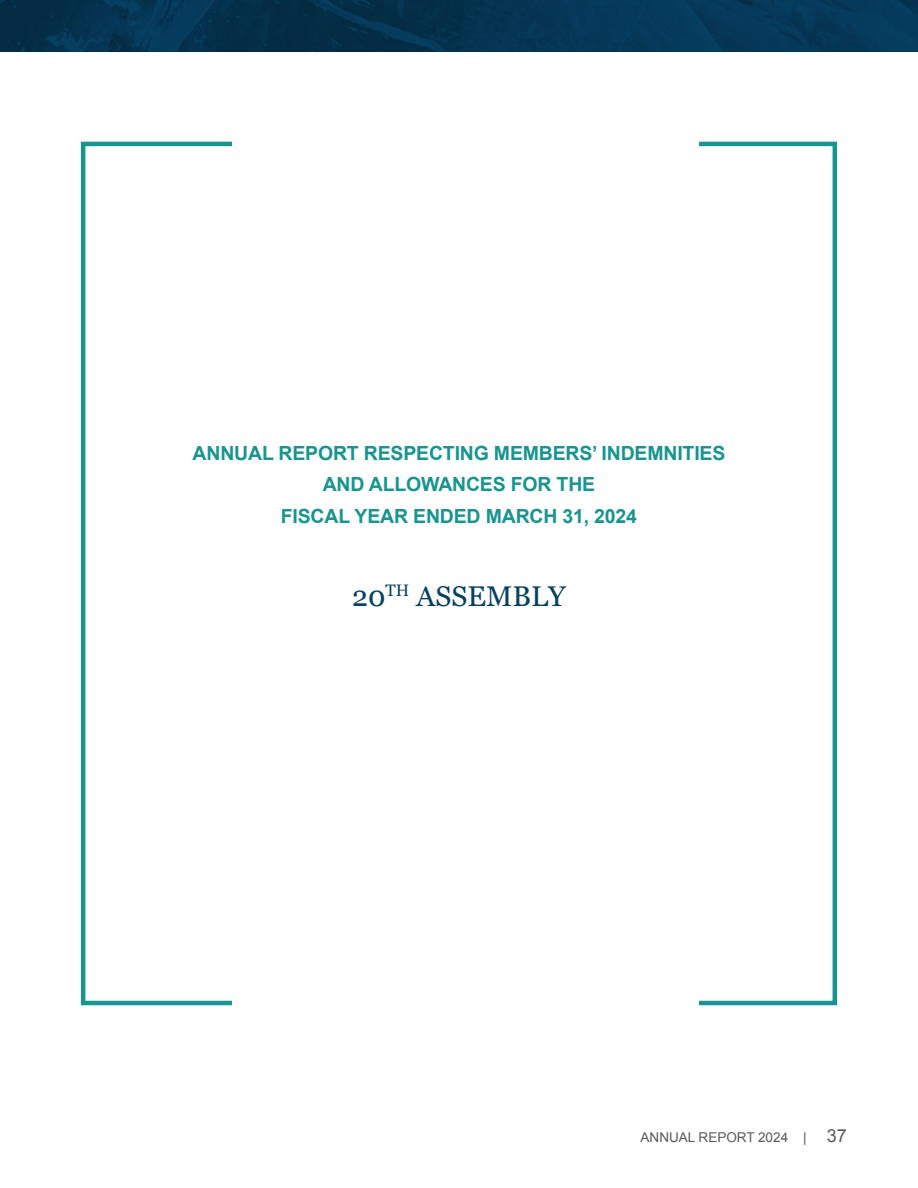
<style>
.page{position:relative;width:918px;height:1188px;background:#fff}
.page>*{position:absolute;margin:0;border:0;box-sizing:border-box;transform-origin:0 0}
.t1{font:28.5px "Georgia";color:#074162}
.t2{font:700 19.5px/31.5px "Arial";letter-spacing:-.01em;color:#189491;text-align:center}
.t3{font:13.5px "Arial";color:#58595b}
.s1{font-size:18px}
</style>
<div class="page">
<img style="left:0;top:0;width:918px;height:52px">
<p class="t2" style="left:193px;top:438px;width:534px">ANNUAL REPORT RESPECTING MEMBERS’ INDEMNITIES<br>AND ALLOWANCES FOR THE<br>FISCAL YEAR ENDED MARCH 31, 2024</p>
<h1 class="t1" style="left:352px;top:575px;width:215px">20<sup>TH</sup> ASSEMBLY</h1>
<p class="t3" style="left:641px;top:1128px;width:208px">ANNUAL REPORT 2024 | <span class="s1">37</span></p>
</div>
